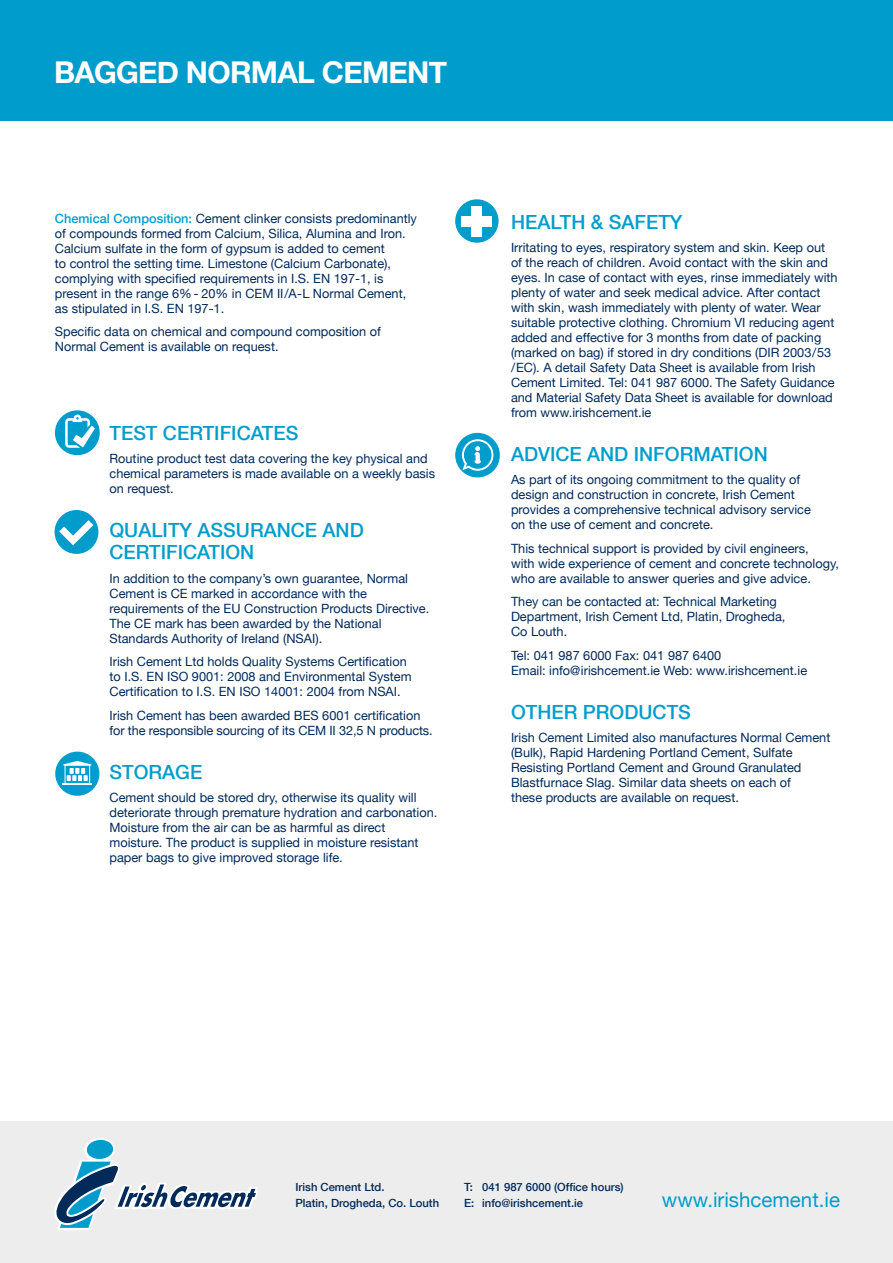
<style>
.page{position:relative;width:893px;height:1263px;background:#fff}
.page>*{position:absolute;margin:0;border:0;box-sizing:border-box;transform-origin:0 0}
.t1{font:700 30px "Helvetica Neue";letter-spacing:-.025em;color:#fff}
.t2{font:20.4px "Helvetica Neue";color:#009dcc}
.t3{font:500 19.5px/22.5px "Helvetica Neue";color:#009dcc}
.t4{font:12.75px/15px "Helvetica Neue";color:#002a5a}
.t5{font:500 11.25px/16.5px "Helvetica Neue";color:#002a5a}
.s1{font-weight:500;color:#009dcc}
</style>
<div class="page">
<div style="left:0;top:1121px;width:893px;height:142px;background:#ededed"></div>
<div style="left:0;top:0;width:893px;height:120px;background:#009dcc"></div>
<svg style="left:54px;top:1138px;width:204px;height:92px"></svg>
<div style="left:455px;top:433px;width:45px;height:44px;background:#009dcc;border-radius:50%"></div>
<svg style="left:462px;top:440px;width:31px;height:30px"></svg>
<div style="left:455px;top:199px;width:44px;height:44px;background:#009dcc;border-radius:50%"></div>
<div style="left:462px;top:216px;width:30px;height:10px;background:#fff"></div>
<div style="left:472px;top:206px;width:10px;height:30px;background:#fff"></div>
<div style="left:55px;top:510px;width:43px;height:44px;background:#009dcc;border-radius:50%"></div>
<svg style="left:59px;top:520px;width:35px;height:26px"></svg>
<div style="left:55px;top:752px;width:44px;height:44px;background:#009dcc;border-radius:50%"></div>
<hr style="left:63px;top:783px;width:29px;height:2px;background:#fff">
<svg style="left:63px;top:761px;width:28px;height:20px"></svg>
<div style="left:55px;top:410px;width:45px;height:45px;background:#009dcc;border-radius:50%"></div>
<svg style="left:65px;top:415px;width:30px;height:33px"></svg>
<h1 class="t1" style="left:54px;top:54px;width:394px">BAGGED NORMAL CEMENT</h1>
<p class="t4" style="left:55px;top:211px;width:364px"><span class="s1">Chemical Composition:</span> Cement clinker consists predominantly of compounds formed from Calcium, Silica, Alumina and Iron.<br>Calcium sulfate in the form of gypsum is added to cement<br>to control the setting time. Limestone (Calcium Carbonate), complying with specified requirements in I.S. EN 197-1, is present in the range 6% - 20% in CEM II/A-L Normal Cement, as stipulated in I.S. EN 197-1.</p>
<p class="t4" style="left:55px;top:324px;width:327px">Specific data on chemical and compound composition of<br>Normal Cement is available on request.</p>
<h3 class="t3" style="left:109px;top:421px;width:190px">TEST CERTIFICATES</h3>
<p class="t4" style="left:110px;top:451px;width:327px">Routine product test data covering the key physical and chemical parameters is made available on a weekly basis on request.</p>
<h3 class="t3" style="left:109px;top:518px;width:256px">QUALITY ASSURANCE AND<br>CERTIFICATION</h3>
<p class="t4" style="left:110px;top:571px;width:321px">In addition to the company’s own guarantee, Normal Cement is CE marked in accordance with the requirements of the EU Construction Products Directive.<br>The CE mark has been awarded by the National Standards Authority of Ireland (NSAI).</p>
<p class="t4" style="left:110px;top:654px;width:304px">Irish Cement Ltd holds Quality Systems Certification to I.S. EN ISO 9001: 2008 and Environmental System<br>Certification to I.S. EN ISO 14001: 2004 from NSAI.</p>
<p class="t4" style="left:110px;top:708px;width:325px">Irish Cement has been awarded BES 6001 certification for the responsible sourcing of its CEM II 32,5 N products.</p>
<h3 class="t3" style="left:109px;top:760px;width:94px">STORAGE</h3>
<p class="t4" style="left:110px;top:790px;width:329px">Cement should be stored dry, otherwise its quality will deteriorate through premature hydration and carbonation.<br>Moisture from the air can be as harmful as direct moisture. The product is supplied in moisture resistant paper bags to give improved storage life.</p>
<h3 class="t3" style="left:511px;top:210px;width:173px">HEALTH &amp; SAFETY</h3>
<p class="t4" style="left:511px;top:240px;width:328px">Irritating to eyes, respiratory system and skin. Keep out of the reach of children. Avoid contact with the skin and eyes. In case of contact with eyes, rinse immediately with plenty of water and seek medical advice. After contact with skin, wash immediately with plenty of water. Wear suitable protective clothing. Chromium VI reducing agent added and effective for 3 months from date of packing (marked on bag) if stored in dry conditions (DIR 2003/53 /EC). A detail Safety Data Sheet is available from Irish Cement Limited. Tel: 041 987 6000. The Safety Guidance and Material Safety Data Sheet is available for download from www.irishcement.ie</p>
<h3 class="t3" style="left:511px;top:442px;width:258px">ADVICE AND INFORMATION</h3>
<p class="t4" style="left:511px;top:472px;width:301px">As part of its ongoing commitment to the quality of design and construction in concrete, Irish Cement provides a comprehensive technical advisory service on the use of cement and concrete.</p>
<p class="t4" style="left:511px;top:541px;width:329px">This technical support is provided by civil engineers,<br>with wide experience of cement and concrete technology, who are available to answer queries and give advice.</p>
<p class="t4" style="left:511px;top:594px;width:276px">They can be contacted at: Technical Marketing<br>Department, Irish Cement Ltd, Platin, Drogheda,<br>Co Louth.</p>
<p class="t4" style="left:511px;top:648px;width:298px">Tel: 041 987 6000 Fax: 041 987 6400<br>Email: info@irishcement.ie Web: www.irishcement.ie</p>
<h3 class="t3" style="left:511px;top:700px;width:181px">OTHER PRODUCTS</h3>
<p class="t4" style="left:511px;top:730px;width:321px">Irish Cement Limited also manufactures Normal Cement (Bulk), Rapid Hardening Portland Cement, Sulfate Resisting Portland Cement and Ground Granulated Blastfurnace Slag. Similar data sheets on each of<br>these products are available on request.</p>
<p class="t5" style="left:295px;top:1178px;width:145px">Irish Cement Ltd.<br>Platin, Drogheda, Co. Louth</p>
<p class="t5" style="left:464px;top:1178px;width:161px">T: 041 987 6000 (Office hours)<br>E: info@irishcement.ie</p>
<h2 class="t2" style="left:662px;top:1187px;width:180px">www.irishcement.ie</h2>
</div>
